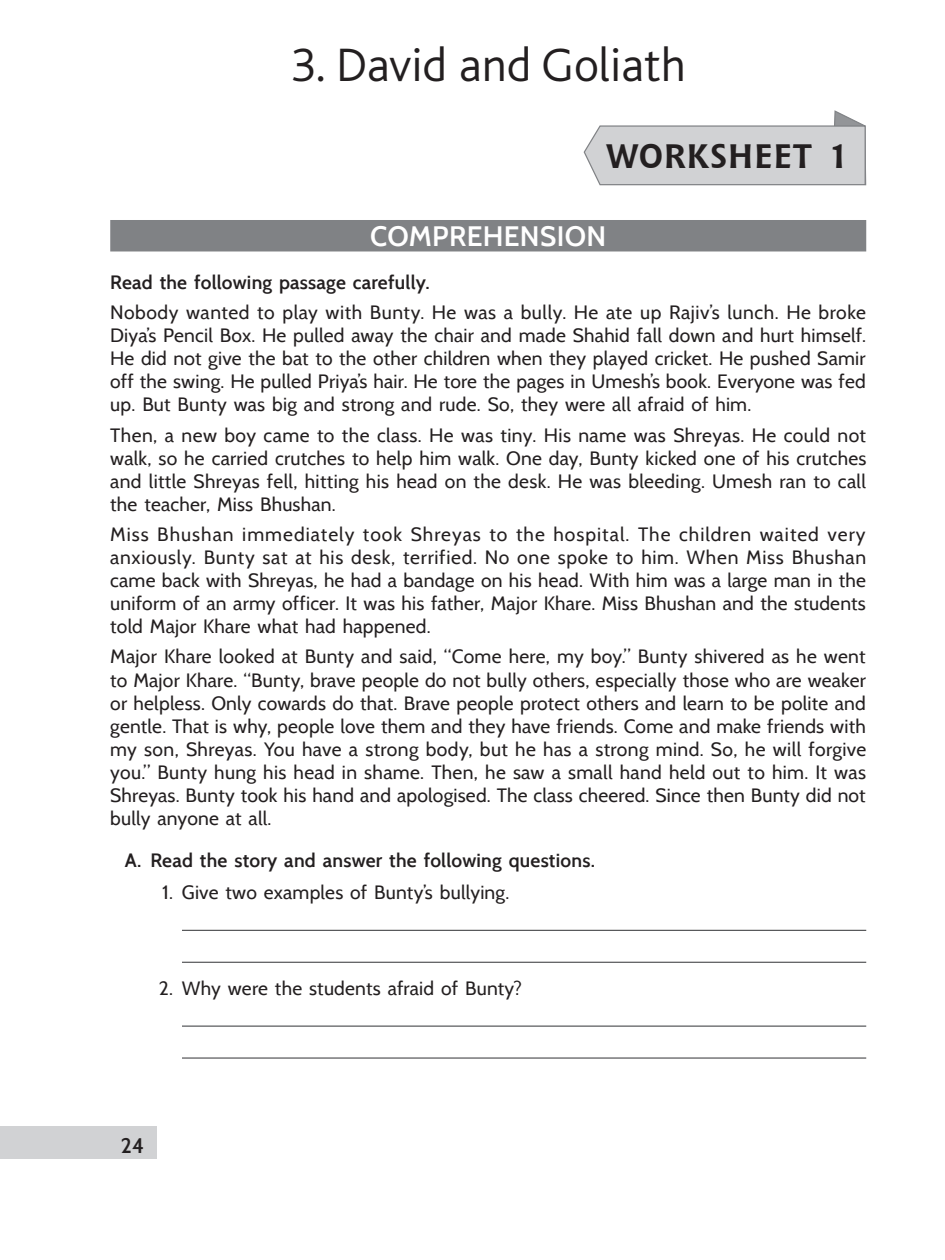
<style>
.page{position:relative;width:945px;height:1260px;background:#fff}
.page>*{position:absolute;margin:0;border:0;box-sizing:border-box;transform-origin:0 0}
.Chapter_head{font:300 49px "Bliss Icelandic";color:#231f20}
.t1{font:700 33.77px "Chianti BT";letter-spacing:.015em;color:#231f20}
.Worksheet_head{font:600 28px "Cabin";letter-spacing:.01em;color:#fff}
.Exercise_1{font:600 21px "Cabin";color:#231f20}
.Body_text{font:19.25px/23.1px "Cabin";letter-spacing:.01em;color:#231f20;text-align:justify}
.Exercise_2{font:19.25px "Cabin";letter-spacing:.01em;color:#231f20}
.Exercise_1-2{font:600 19.25px "Cabin";letter-spacing:.01em;color:#231f20}
.Body_text-2{font:600 19.25px "Cabin";letter-spacing:.01em;color:#231f20}
</style>
<div class="page">
<div style="left:0;top:1126px;width:157px;height:33px;background:#d1d2d4"></div>
<div style="left:110px;top:220px;width:756px;height:31px;background:#808285"></div>
<svg style="left:583px;top:110px;width:284px;height:76px"></svg>
<hr style="left:182px;top:930px;width:684px;height:1px;background:#57585a">
<hr style="left:182px;top:962px;width:684px;height:1px;background:#57585a">
<hr style="left:182px;top:1026px;width:684px;height:1px;background:#57585a">
<hr style="left:182px;top:1057px;width:684px;height:2px;background:#57585a">
<p class="Chapter_head" style="left:291px;top:39px;width:397px">3. David and Goliath</p>
<p class="t1" style="left:607px;top:132px;width:244px">WORKSHEET 1</p>
<p class="Worksheet_head" style="left:370px;top:219px;width:237px">COMPREHENSION</p>
<p class="Body_text-2" style="left:110px;top:271px;width:321px">Read the following passage carefully.</p>
<p class="Body_text" style="left:110px;top:301px;width:757px">Nobody wanted to play with Bunty. He was a bully. He ate up Rajiv’s lunch. He broke Diya’s Pencil Box. He pulled away the chair and made Shahid fall down and hurt himself.<br>He did not give the bat to the other children when they played cricket. He pushed Samir off the swing. He pulled Priya’s hair. He tore the pages in Umesh’s book. Everyone was fed up. But Bunty was big and strong and rude. So, they were all afraid of him.</p>
<p class="Body_text" style="left:110px;top:423px;width:758px">Then, a new boy came to the class. He was tiny. His name was Shreyas. He could not walk, so he carried crutches to help him walk. One day, Bunty kicked one of his crutches and little Shreyas fell, hitting his head on the desk. He was bleeding. Umesh ran to call the teacher, Miss Bhushan.</p>
<p class="Body_text" style="left:110px;top:523px;width:757px">Miss Bhushan immediately took Shreyas to the hospital. The children waited very anxiously. Bunty sat at his desk, terrified. No one spoke to him. When Miss Bhushan came back with Shreyas, he had a bandage on his head. With him was a large man in the uniform of an army officer. It was his father, Major Khare. Miss Bhushan and the students told Major Khare what had happened.</p>
<p class="Body_text" style="left:110px;top:645px;width:758px">Major Khare looked at Bunty and said, “Come here, my boy.” Bunty shivered as he went to Major Khare. “Bunty, brave people do not bully others, especially those who are weaker or helpless. Only cowards do that. Brave people protect others and learn to be polite and gentle. That is why, people love them and they have friends. Come and make friends with my son, Shreyas. You have a strong body, but he has a strong mind. So, he will forgive you.” Bunty hung his head in shame. Then, he saw a small hand held out to him. It was Shreyas. Bunty took his hand and apologised. The class cheered. Since then Bunty did not bully anyone at all.</p>
<p class="Exercise_1-2" style="left:125px;top:849px;width:471px">A. Read the story and answer the following questions.</p>
<p class="Exercise_2" style="left:162px;top:881px;width:349px">1. Give two examples of Bunty’s bullying.</p>
<p class="Exercise_2" style="left:159px;top:976px;width:365px">2. Why were the students afraid of Bunty?</p>
<p class="Exercise_1" style="left:121px;top:1133px;width:25px">24</p>
</div>
